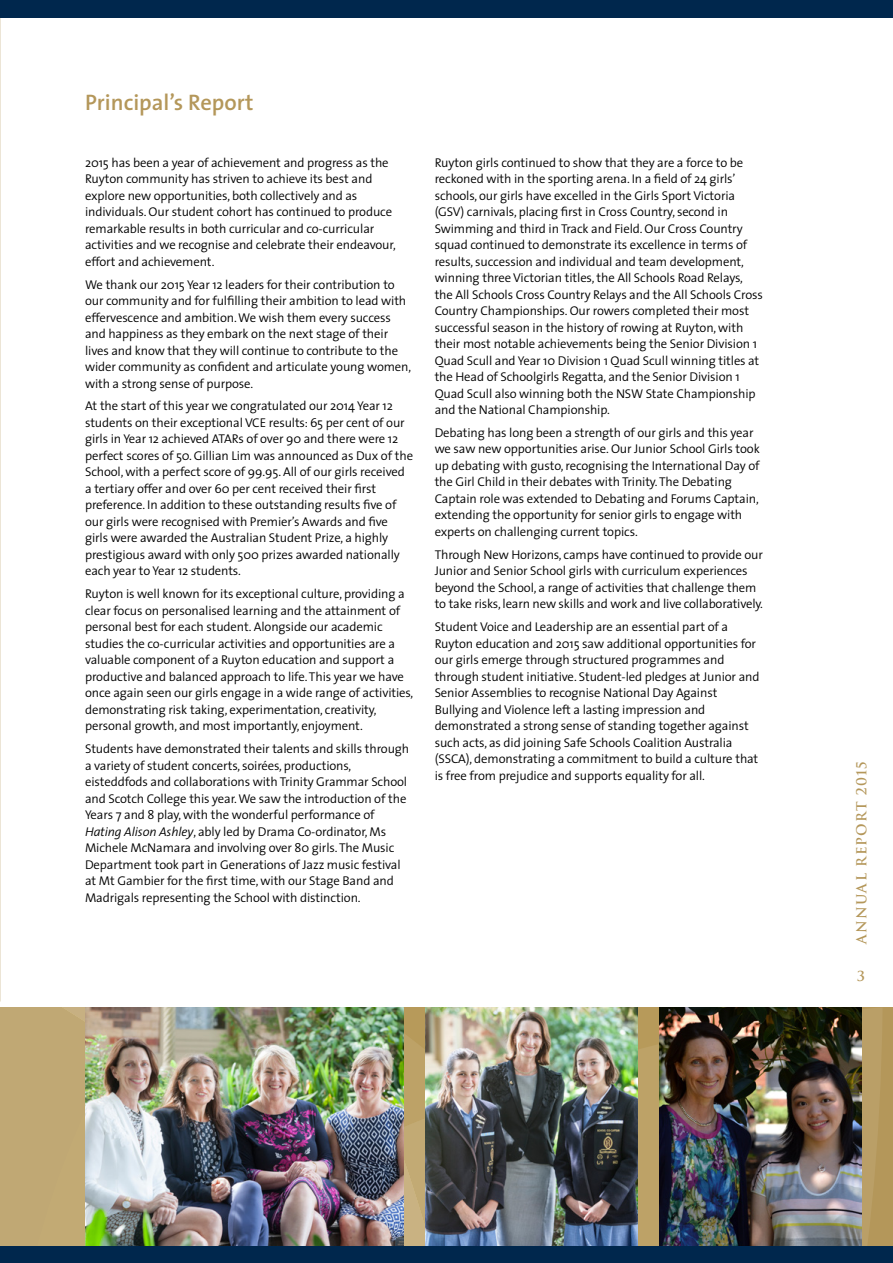
<style>
.page{position:relative;width:893px;height:1263px;background:#fff}
.page>*{position:absolute;margin:0;border:0;box-sizing:border-box;transform-origin:0 0}
.t1{font:600 22.5px "The Sans";color:#b4975a}
.t2{font:700 13.5px "Trajan";letter-spacing:.08em;color:#b4975a}
.t3{font:300 12.75px/16.5px "The Sans";letter-spacing:-.01em;color:#000}
.s1{font-style:italic}
</style>
<div class="page">
<svg style="left:861px;top:1008px;width:22px;height:238px;background:#b49a63"></svg>
<svg style="left:3px;top:1007px;width:826px;height:239px;background:#bba36b"></svg>
<svg style="left:0;top:17px;width:340px;height:1205px"></svg>
<img style="left:85px;top:1008px;width:319px;height:238px">
<img style="left:425px;top:1008px;width:213px;height:238px">
<img style="left:659px;top:1008px;width:202px;height:238px">
<div style="left:0;top:0;width:893px;height:17px;background:#00274d"></div>
<div style="left:0;top:1246px;width:893px;height:17px;background:#00274d"></div>
<h1 class="t1" style="left:85px;top:84px;width:170px">Principal’s Report</h1>
<p class="t3" style="left:85px;top:154px;width:312px">2015 has been a year of achievement and progress as the Ruyton community has striven to achieve its best and explore new opportunities, both collectively and as individuals. Our student cohort has continued to produce remarkable results in both curricular and co-curricular activities and we recognise and celebrate their endeavour, effort and achievement.</p>
<p class="t3" style="left:85px;top:276px;width:328px">We thank our 2015 Year 12 leaders for their contribution to our community and for fulfilling their ambition to lead with effervescence and ambition. We wish them every success and happiness as they embark on the next stage of their lives and know that they will continue to contribute to the wider community as confident and articulate young women, with a strong sense of purpose.</p>
<p class="t3" style="left:85px;top:397px;width:330px">At the start of this year we congratulated our 2014 Year 12 students on their exceptional VCE results: 65 per cent of our girls in Year 12 achieved ATARs of over 90 and there were 12 perfect scores of 50. Gillian Lim was announced as Dux of the School, with a perfect score of 99.95. All of our girls received a tertiary offer and over 60 per cent received their first preference. In addition to these outstanding results five of our girls were recognised with Premier’s Awards and five girls were awarded the Australian Student Prize, a highly prestigious award with only 500 prizes awarded nationally each year to Year 12 students.</p>
<p class="t3" style="left:85px;top:585px;width:330px">Ruyton is well known for its exceptional culture, providing a clear focus on personalised learning and the attainment of personal best for each student. Alongside our academic studies the co-curricular activities and opportunities are a valuable component of a Ruyton education and support a productive and balanced approach to life. This year we have once again seen our girls engage in a wide range of activities, demonstrating risk taking, experimentation, creativity, personal growth, and most importantly, enjoyment.</p>
<p class="t3" style="left:85px;top:740px;width:326px">Students have demonstrated their talents and skills through a variety of student concerts, soirées, productions, eisteddfods and collaborations with Trinity Grammar School and Scotch College this year. We saw the introduction of the Years 7 and 8 play, with the wonderful performance of <span class="s1">Hating Alison Ashley</span>, ably led by Drama Co-ordinator, Ms Michele McNamara and involving over 80 girls. The Music Department took part in Generations of Jazz music festival at Mt Gambier for the first time, with our Stage Band and Madrigals representing the School with distinction.</p>
<p class="t3" style="left:435px;top:154px;width:330px">Ruyton girls continued to show that they are a force to be reckoned with in the sporting arena. In a field of 24 girls’ schools, our girls have excelled in the Girls Sport Victoria (GSV) carnivals, placing first in Cross Country, second in Swimming and third in Track and Field. Our Cross Country squad continued to demonstrate its excellence in terms of results, succession and individual and team development, winning three Victorian titles, the All Schools Road Relays, the All Schools Cross Country Relays and the All Schools Cross Country Championships. Our rowers completed their most successful season in the history of rowing at Ruyton, with their most notable achievements being the Senior Division 1<br>Quad Scull and Year 10 Division 1 Quad Scull winning titles at the Head of Schoolgirls Regatta, and the Senior Division 1<br>Quad Scull also winning both the NSW State Championship and the National Championship.</p>
<p class="t3" style="left:435px;top:424px;width:327px">Debating has long been a strength of our girls and this year we saw new opportunities arise. Our Junior School Girls took up debating with gusto, recognising the International Day of the Girl Child in their debates with Trinity. The Debating Captain role was extended to Debating and Forums Captain, extending the opportunity for senior girls to engage with experts on challenging current topics.</p>
<p class="t3" style="left:435px;top:546px;width:330px">Through New Horizons, camps have continued to provide our Junior and Senior School girls with curriculum experiences beyond the School, a range of activities that challenge them to take risks, learn new skills and work and live collaboratively.</p>
<p class="t3" style="left:435px;top:618px;width:326px">Student Voice and Leadership are an essential part of a Ruyton education and 2015 saw additional opportunities for our girls emerge through structured programmes and through student initiative. Student-led pledges at Junior and Senior Assemblies to recognise National Day Against Bullying and Violence left a lasting impression and demonstrated a strong sense of standing together against such acts, as did joining Safe Schools Coalition Australia (SSCA), demonstrating a commitment to build a culture that is free from prejudice and supports equality for all.</p>
<p class="t2" style="left:853px;top:944px;width:185px;rotate:-90deg">Annual Report 2015</p>
<p class="t2" style="left:857px;top:968px;width:9px">3</p>
</div>
